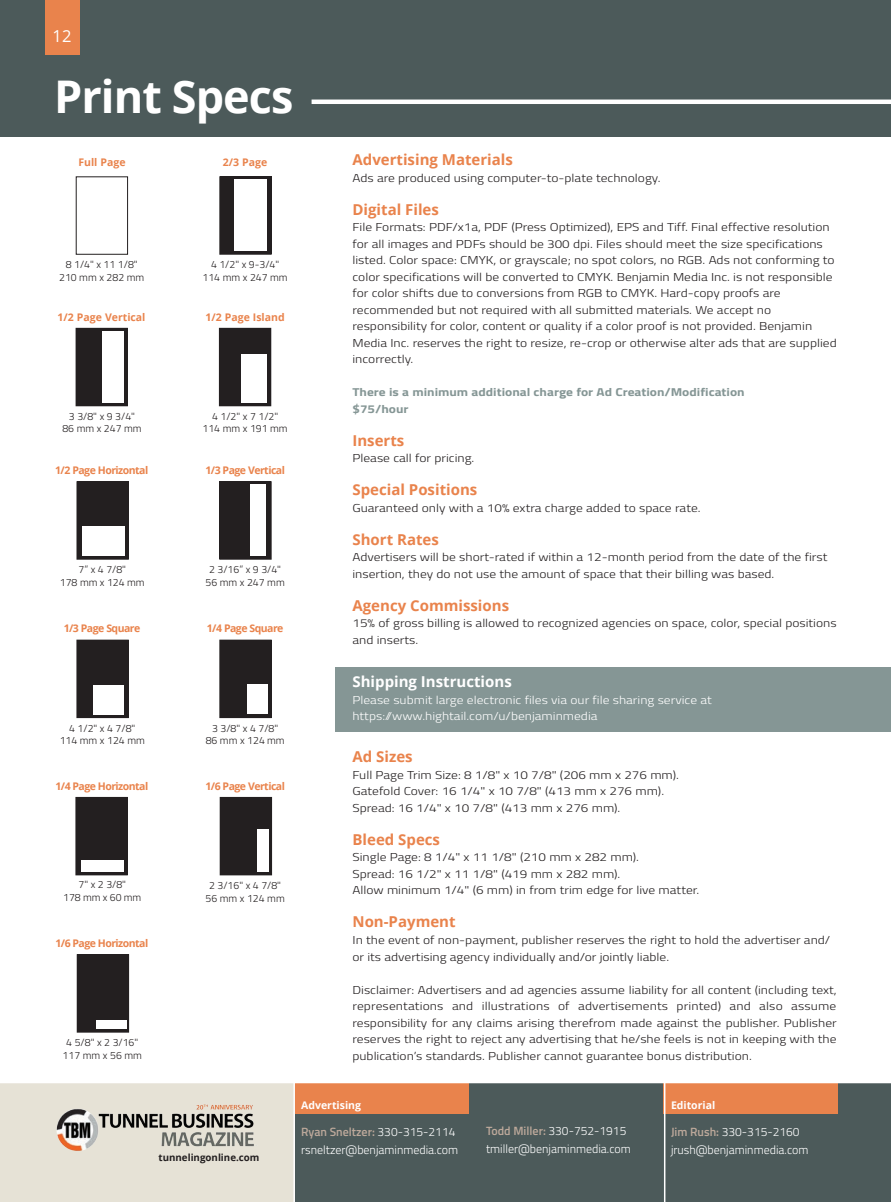
<style>
.page{position:relative;width:891px;height:1202px;background:#fff}
.page>*{position:absolute;margin:0;border:0;box-sizing:border-box;transform-origin:0 0}
.t1{font:700 45px "Open Sans";letter-spacing:-.02em;color:#fff}
.t2{font:16.5px "Open Sans";color:#fff}
.t3{font:700 15px "Open Sans";color:#e9834c}
.t4{font:700 15px "Open Sans";color:#fff}
.t5{font:300 12px/18px "Titillium";color:#fff}
.t6{font:300 11.55px/16.5px "Titillium";color:#231f20;scale:1.18 1}
.t7{font:300 11.55px "Titillium";color:#fff;scale:1.18 1}
.t8{font:700 11.55px/16.5px "Titillium";color:#859695;scale:1.18 1}
.t9{font:300 10.5px "Titillium";color:#231f20}
.t10{font:700 10.5px "Open Sans";letter-spacing:-.05em;color:#e9834c}
.t11{font:700 10.5px "Open Sans";color:#e9834c}
.t12{font:700 10.5px "Open Sans";color:#fff}
.t13{font:700 9.75px "Open Sans";color:#231f20}
.s1{font-weight:600;color:#bda99b}
</style>
<div class="page">
<div style="left:335px;top:667px;width:556px;height:65px;background:#859695"></div>
<div style="left:0;top:0;width:891px;height:137px;background:#4c5a5a"></div>
<div style="left:76px;top:176px;width:52px;height:79px;border:1px solid #231f20"></div>
<div style="left:220px;top:177px;width:51px;height:77px;background:#231f20"></div>
<div style="left:219px;top:176px;width:53px;height:78px;border:1px solid #231f20"></div>
<div style="left:76px;top:328px;width:51px;height:78px;background:#231f20"></div>
<div style="left:76px;top:328px;width:52px;height:78px;border:1px solid #231f20"></div>
<div style="left:219px;top:328px;width:52px;height:78px;background:#231f20"></div>
<div style="left:77px;top:482px;width:51px;height:77px;background:#231f20"></div>
<div style="left:77px;top:481px;width:52px;height:78px;border:1px solid #231f20"></div>
<div style="left:220px;top:482px;width:51px;height:77px;background:#231f20"></div>
<div style="left:219px;top:481px;width:53px;height:78px;border:1px solid #231f20"></div>
<div style="left:235px;top:180px;width:32px;height:71px;background:#fff"></div>
<div style="left:102px;top:331px;width:21px;height:71px;background:#fff"></div>
<div style="left:241px;top:354px;width:26px;height:48px;background:#fff"></div>
<div style="left:82px;top:526px;width:43px;height:30px;background:#fff"></div>
<div style="left:251px;top:484px;width:15px;height:72px;background:#fff"></div>
<div style="left:77px;top:640px;width:51px;height:77px;background:#231f20"></div>
<div style="left:77px;top:640px;width:52px;height:78px;border:1px solid #231f20"></div>
<div style="left:94px;top:685px;width:30px;height:30px;background:#fff"></div>
<div style="left:220px;top:640px;width:51px;height:77px;background:#231f20"></div>
<div style="left:219px;top:640px;width:53px;height:78px;border:1px solid #231f20"></div>
<div style="left:248px;top:683px;width:20px;height:30px;background:#fff"></div>
<div style="left:76px;top:797px;width:51px;height:78px;background:#231f20"></div>
<div style="left:76px;top:797px;width:52px;height:78px;border:1px solid #231f20"></div>
<div style="left:81px;top:860px;width:42px;height:11px;background:#fff"></div>
<div style="left:220px;top:797px;width:52px;height:78px;background:#231f20"></div>
<div style="left:257px;top:829px;width:11px;height:43px;background:#fff"></div>
<div style="left:77px;top:954px;width:52px;height:78px;background:#231f20"></div>
<div style="left:96px;top:1020px;width:30px;height:9px;background:#fff"></div>
<div style="left:312px;top:99px;width:579px;height:5px;background:#fff"></div>
<div style="left:45px;top:0;width:34px;height:54px;background:#e9834c"></div>
<div style="left:0;top:1079px;width:891px;height:123px;background:#4c5a5a"></div>
<div style="left:664px;top:1079px;width:174px;height:34px;background:#e9834c"></div>
<div style="left:0;top:1079px;width:294px;height:123px;background:#e6e2d6"></div>
<div style="left:295px;top:1079px;width:174px;height:34px;background:#e9834c"></div>
<hr style="left:664px;top:1080px;width:1px;height:122px;background:#fff">
<hr style="left:293px;top:1079px;width:2px;height:123px;background:#fff">
<div style="left:0;top:1074px;width:891px;height:9px;background:#fff"></div>
<img style="left:56px;top:1104px;width:198px;height:47px">
<p class="t2" style="left:53px;top:25px;width:20px">12</p>
<p class="t1" style="left:54px;top:65px;width:241px">Print Specs</p>
<p class="t11" style="left:78px;top:155px;width:49px">Full Page</p>
<p class="t10" style="left:223px;top:155px;width:46px">2/3 Page</p>
<p class="t9" style="left:66px;top:257px;width:74px">8 1/4" x 11 1/8"</p>
<p class="t9" style="left:59px;top:269px;width:87px">210 mm x 282 mm</p>
<p class="t9" style="left:211px;top:257px;width:70px">4 1/2" x 9-3/4"</p>
<p class="t9" style="left:203px;top:269px;width:87px">114 mm x 247 mm</p>
<p class="t11" style="left:58px;top:309px;width:89px">1/2 Page Vertical</p>
<p class="t11" style="left:206px;top:309px;width:81px">1/2 Page Island</p>
<p class="t9" style="left:69px;top:408px;width:68px">3 3/8" x 9 3/4"</p>
<p class="t9" style="left:62px;top:421px;width:81px">86 mm x 247 mm</p>
<p class="t9" style="left:212px;top:408px;width:68px">4 1/2" x 7 1/2"</p>
<p class="t9" style="left:203px;top:421px;width:87px">114 mm x 191 mm</p>
<p class="t10" style="left:55px;top:463px;width:95px">1/2 Page Horizontal</p>
<p class="t10" style="left:205px;top:463px;width:81px">1/3 Page Vertical</p>
<p class="t9" style="left:79px;top:562px;width:49px">7” x 4 7/8"</p>
<p class="t9" style="left:60px;top:574px;width:86px">178 mm x 124 mm</p>
<p class="t9" style="left:209px;top:562px;width:73px">2 3/16” x 9 3/4"</p>
<p class="t9" style="left:205px;top:574px;width:81px">56 mm x 247 mm</p>
<p class="t10" style="left:64px;top:621px;width:78px">1/3 Page Square</p>
<p class="t10" style="left:207px;top:621px;width:78px">1/4 Page Square</p>
<p class="t9" style="left:69px;top:720px;width:68px">4 1/2" x 4 7/8"</p>
<p class="t9" style="left:60px;top:733px;width:87px">114 mm x 124 mm</p>
<p class="t9" style="left:212px;top:720px;width:68px">3 3/8" x 4 7/8"</p>
<p class="t9" style="left:206px;top:733px;width:80px">86 mm x 124 mm</p>
<p class="t10" style="left:56px;top:778px;width:94px">1/4 Page Horizontal</p>
<p class="t10" style="left:205px;top:778px;width:81px">1/6 Page Vertical</p>
<p class="t9" style="left:78px;top:877px;width:49px">7" x 2 3/8"</p>
<p class="t9" style="left:63px;top:889px;width:80px">178 mm x 60 mm</p>
<p class="t10" style="left:55px;top:935px;width:94px">1/6 Page Horizontal</p>
<p class="t9" style="left:66px;top:1034px;width:74px">4 5/8" x 2 3/16"</p>
<p class="t9" style="left:63px;top:1047px;width:81px">117 mm x 56 mm</p>
<p class="t9" style="left:209px;top:877px;width:74px">2 3/16" x 4 7/8"</p>
<p class="t9" style="left:205px;top:890px;width:81px">56 mm x 124 mm</p>
<p class="t3" style="left:352px;top:149px;width:162px">Advertising Materials</p>
<p class="t6" style="left:352px;top:169px;width:263px">Ads are produced using computer-to-plate technology.</p>
<p class="t3" style="left:352px;top:199px;width:88px">Digital Files</p>
<p class="t6" style="left:352px;top:218px;width:412px">File Formats: PDF/x1a, PDF (Press Optimized), EPS and Tiff. Final effective resolution for all images and PDFs should be 300 dpi. Files should meet the size specifications listed. Color space: CMYK, or grayscale; no spot colors, no RGB. Ads not conforming to color specifications will be converted to CMYK. Benjamin Media Inc. is not responsible for color shifts due to conversions from RGB to CMYK. Hard-copy proofs are recommended but not required with all submitted materials. We accept no responsibility for color, content or quality if a color proof is not provided. Benjamin Media Inc. reserves the right to resize, re-crop or otherwise alter ads that are supplied incorrectly.</p>
<p class="t8" style="left:352px;top:383px;width:334px">There is a minimum additional charge for Ad Creation/Modification $75/hour</p>
<p class="t3" style="left:352px;top:430px;width:53px">Inserts</p>
<p class="t6" style="left:352px;top:449px;width:105px">Please call for pricing.</p>
<p class="t3" style="left:352px;top:479px;width:126px">Special Positions</p>
<p class="t6" style="left:352px;top:499px;width:297px">Guaranteed only with a 10% extra charge added to space rate.</p>
<p class="t3" style="left:352px;top:529px;width:88px">Short Rates</p>
<p class="t6" style="left:352px;top:548px;width:404px">Advertisers will be short-rated if within a 12-month period from the date of the first insertion, they do not use the amount of space that their billing was based.</p>
<p class="t3" style="left:352px;top:595px;width:158px">Agency Commissions</p>
<p class="t6" style="left:352px;top:614px;width:412px">15% of gross billing is allowed to recognized agencies on space, color, special positions and inserts.</p>
<p class="t4" style="left:352px;top:671px;width:161px">Shipping Instructions</p>
<p class="t7" style="left:352px;top:691px;width:306px">Please submit large electronic files via our file sharing service at</p>
<p class="t7" style="left:352px;top:708px;width:209px">https://www.hightail.com/u/benjaminmedia</p>
<p class="t3" style="left:352px;top:746px;width:62px">Ad Sizes</p>
<p class="t6" style="left:352px;top:766px;width:278px">Full Page Trim Size: 8 1/8" x 10 7/8" (206 mm x 276 mm).</p>
<p class="t6" style="left:352px;top:782px;width:266px">Gatefold Cover: 16 1/4" x 10 7/8" (413 mm x 276 mm).</p>
<p class="t6" style="left:352px;top:799px;width:229px">Spread: 16 1/4" x 10 7/8" (413 mm x 276 mm).</p>
<p class="t3" style="left:352px;top:829px;width:89px">Bleed Specs</p>
<p class="t6" style="left:352px;top:848px;width:244px">Single Page: 8 1/4" x 11 1/8" (210 mm x 282 mm).</p>
<p class="t6" style="left:352px;top:865px;width:229px">Spread: 16 1/2" x 11 1/8" (419 mm x 282 mm).</p>
<p class="t6" style="left:352px;top:881px;width:296px">Allow minimum 1/4" (6 mm) in from trim edge for live matter.</p>
<p class="t3" style="left:352px;top:911px;width:105px">Non-Payment</p>
<p class="t6" style="left:352px;top:931px;width:406px">In the event of non-payment, publisher reserves the right to hold the advertiser and/ or its advertising agency individually and/or jointly liable.</p>
<p class="t6" style="left:352px;top:980px;width:412px;text-align:justify">Disclaimer: Advertisers and ad agencies assume liability for all content (including text, representations and illustrations of advertisements printed) and also assume responsibility for any claims arising therefrom made against the publisher. Publisher reserves the right to reject any advertising that he/she feels is not in keeping with the publication’s standards. Publisher cannot guarantee bonus distribution.</p>
<p class="t13" style="left:159px;top:1150px;width:103px">tunnelingonline.com</p>
<p class="t12" style="left:301px;top:1098px;width:61px">Advertising</p>
<p class="t5" style="left:301px;top:1121px;width:159px"><span class="s1">Ryan Sneltzer:</span> 330-315-2114 rsneltzer@benjaminmedia.com</p>
<p class="t5" style="left:486px;top:1121px;width:142px"><span class="s1">Todd Miller:</span> 330-752-1915</p>
<p class="t5" style="left:486px;top:1139px;width:146px">tmiller@benjaminmedia.com</p>
<p class="t12" style="left:671px;top:1098px;width:46px">Editorial</p>
<p class="t5" style="left:671px;top:1121px;width:130px"><span class="s1">Jim Rush:</span> 330-315-2160</p>
<p class="t5" style="left:671px;top:1139px;width:139px">jrush@benjaminmedia.com</p>
</div>
